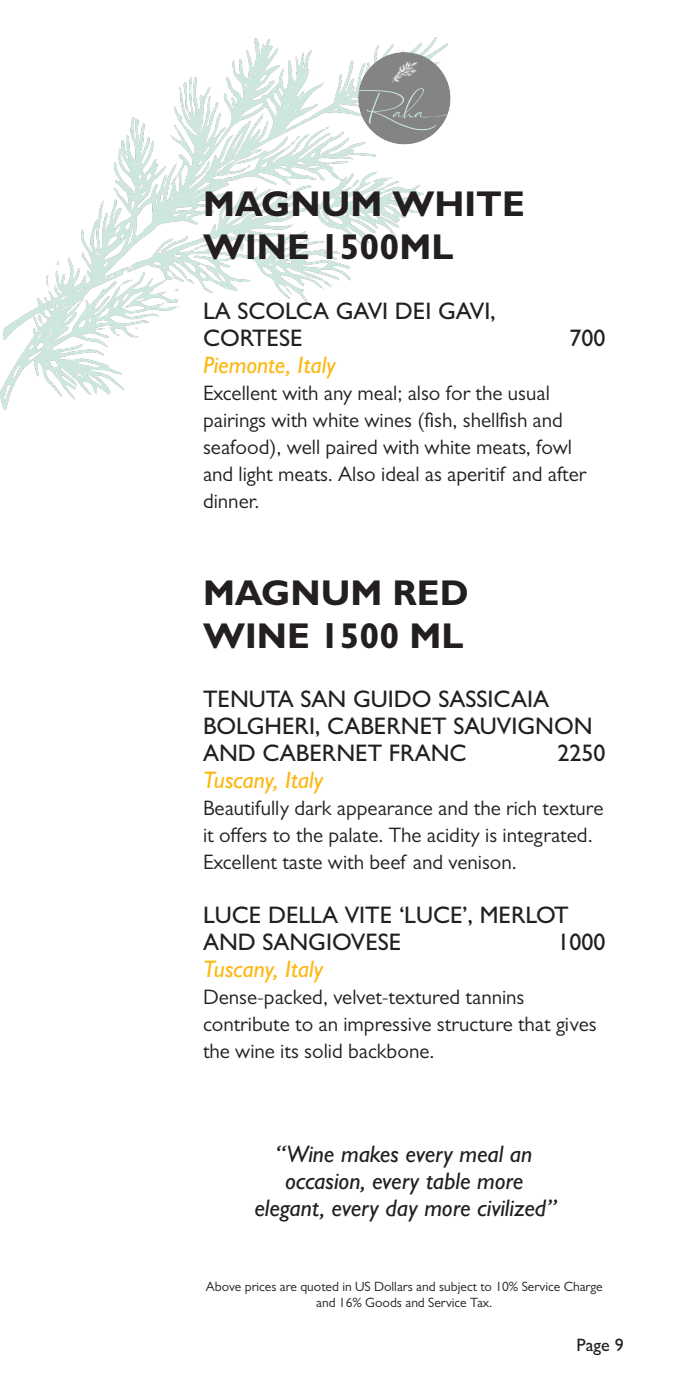
<style>
.page{position:relative;width:681px;height:1382px;background:#fff}
.page>*{position:absolute;margin:0;border:0;box-sizing:border-box;transform-origin:0 0}
.t1{font:700 36px/43.2px "Gill Sans";color:#231f20}
.t2{font:500 24px/27px "Gill Sans";color:#231f20}
.t3{font:italic 500 24px "Gill Sans";color:#231f20}
.t4{font:italic 500 24px "Gill Sans";color:#fcb814}
.t5{font:21px/27px "Gill Sans";color:#231f20}
.t6{font:500 18px "Gill Sans";color:#231f20}
.t7{font:13.5px/16.2px "Gill Sans";color:#231f20;text-align:center}
</style>
<div class="page">
<img style="left:0;top:37px;width:447px;height:373px">
<div style="left:358px;top:52px;width:92px;height:92px;background:#848485;border-radius:50%"></div>
<svg style="left:358px;top:62px;width:92px;height:68px"></svg>
<p class="t1" style="left:203px;top:181px;width:323px">MAGNUM WHITE<br>WINE 1500ML</p>
<p class="t2" style="left:203px;top:297px;width:294px">LA SCOLCA GAVI DEI GAVI,</p>
<p class="t2" style="left:203px;top:324px;width:101px">CORTESE</p>
<p class="t2" style="left:569px;top:324px;width:37px">700</p>
<p class="t4" style="left:203px;top:350px;width:134px">Piemonte, Italy</p>
<p class="t5" style="left:203px;top:379px;width:348px">Excellent with any meal; also for the usual</p>
<p class="t5" style="left:203px;top:406px;width:385px">pairings with white wines (fish, shellfish and seafood), well paired with white meats, fowl and light meats. Also ideal as aperitif and after dinner.</p>
<p class="t1" style="left:203px;top:570px;width:267px">MAGNUM RED</p>
<p class="t1" style="left:203px;top:613px;width:262px">WINE 1500 ML</p>
<p class="t2" style="left:203px;top:685px;width:391px">TENUTA SAN GUIDO SASSICAIA<br>BOLGHERI, CABERNET SAUVIGNON</p>
<p class="t2" style="left:203px;top:739px;width:265px">AND CABERNET FRANC</p>
<p class="t2" style="left:557px;top:739px;width:49px">2250</p>
<p class="t4" style="left:203px;top:766px;width:122px">Tuscany, Italy</p>
<p class="t5" style="left:203px;top:795px;width:402px">Beautifully dark appearance and the rich texture it offers to the palate. The acidity is integrated.<br>Excellent taste with beef and venison.</p>
<p class="t2" style="left:203px;top:901px;width:367px">LUCE DELLA VITE ‘LUCE’, MERLOT</p>
<p class="t2" style="left:203px;top:928px;width:200px">AND SANGIOVESE</p>
<p class="t2" style="left:557px;top:928px;width:49px">1000</p>
<p class="t4" style="left:203px;top:955px;width:122px">Tuscany, Italy</p>
<p class="t5" style="left:203px;top:984px;width:395px">Dense-packed, velvet-textured tannins contribute to an impressive structure that gives the wine its solid backbone.</p>
<p class="t3" style="left:276px;top:1140px;width:258px">“Wine makes every meal an</p>
<p class="t3" style="left:285px;top:1167px;width:240px">occasion, every table more</p>
<p class="t3" style="left:254px;top:1194px;width:303px">elegant, every day more civilized”</p>
<p class="t7" style="left:206px;top:1278px;width:398px">Above prices are quoted in US Dollars and subject to 10% Service Charge and 16% Goods and Service Tax.</p>
<p class="t6" style="left:576px;top:1334px;width:49px">Page 9</p>
</div>
